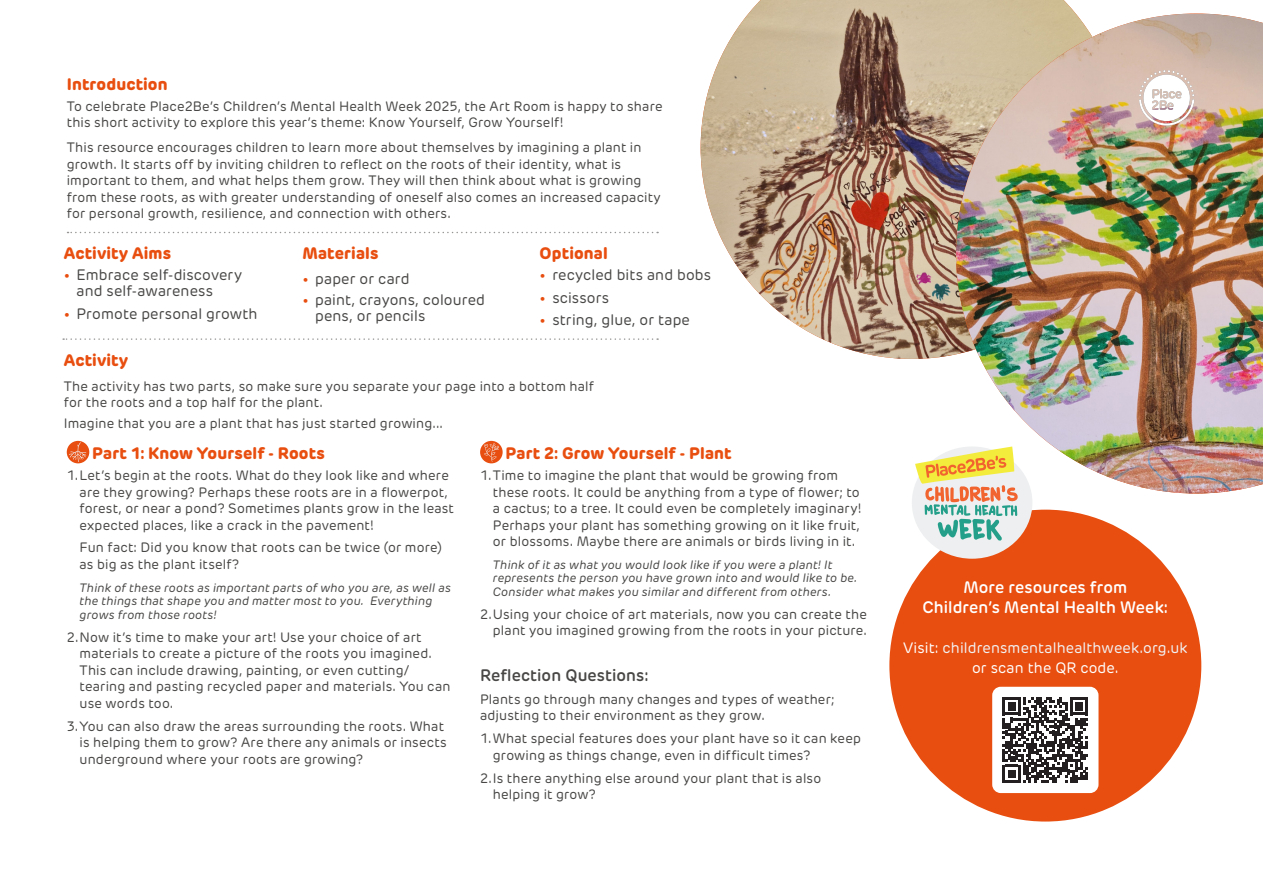
<style>
.page{position:relative;width:1263px;height:893px;background:#fff}
.page>*{position:absolute;margin:0;border:0;box-sizing:border-box;transform-origin:0 0}
.Subhead_2{font:800 16.5px "New Rubrik";letter-spacing:.005em;color:#e84e0f}
.BULLETS{font:600 16.5px "New Rubrik";letter-spacing:.005em;color:#fff}
.BULLETS-2{font:600 16.5px "New Rubrik";letter-spacing:.005em;color:#484746}
.Subhead_2-2{font:15px/16.5px "New Rubrik";letter-spacing:.01em;color:#484746}
.BULLETS-3{font:15px "New Rubrik";letter-spacing:.01em;color:#f2f2f4}
.BULLETS-4{font:15px "New Rubrik";letter-spacing:.01em;color:#fff}
.BODY_COPY{font:13.5px/16.5px "New Rubrik";letter-spacing:.015em;color:#484746}
.BULLETS-5{font:13.5px/16.5px "New Rubrik";letter-spacing:.015em;color:#484746}
.Subhead_2-3{font:13.5px/16.5px "New Rubrik";letter-spacing:.015em;color:#484746}
.BULLETS-6{font:italic 12px/13.5px "New Rubrik";letter-spacing:.015em;color:#484746}
.s1{color:#e84e0f}
.s2{color:#fff}
</style>
<div class="page">
<svg style="left:63px;top:338px;width:595px;height:2px"></svg>
<svg style="left:68px;top:232px;width:590px;height:1px"></svg>
<div style="left:889px;top:510px;width:312px;height:311px;background:#e84e0f;border-radius:50%"></div>
<div style="left:992px;top:687px;width:106px;height:106px;background:#fff;border-radius:9px"></div>
<svg style="left:1002px;top:697px;width:86px;height:86px"></svg>
<img style="left:701px;top:0;width:375px;height:359px">
<img style="left:956px;top:14px;width:307px;height:479px">
<div style="left:912px;top:446px;width:120px;height:113px;background:#edeff0;border-radius:50%"></div>
<svg style="left:915px;top:446px;width:103px;height:96px"></svg>
<svg style="left:67px;top:441px;width:22px;height:22px"></svg>
<div style="left:480px;top:441px;width:23px;height:22px;background:#e84e0f;border-radius:50%"></div>
<svg style="left:69px;top:442px;width:17px;height:20px"></svg>
<svg style="left:484px;top:443px;width:15px;height:19px"></svg>
<svg style="left:1139px;top:70px;width:55px;height:56px"></svg>
<p class="Subhead_2" style="left:67px;top:73px;width:102px">Introduction</p>
<p class="BODY_COPY" style="left:67px;top:97px;width:597px">To celebrate Place2Be’s Children’s Mental Health Week 2025, the Art Room is happy to share this short activity to explore this year’s theme: Know Yourself, Grow Yourself!</p>
<p class="BODY_COPY" style="left:67px;top:139px;width:595px">This resource encourages children to learn more about themselves by imagining a plant in growth. It starts off by inviting children to reflect on the roots of their identity, what is important to them, and what helps them grow. They will then think about what is growing from these roots, as with greater understanding of oneself also comes an increased capacity for personal growth, resilience, and connection with others.</p>
<p class="Subhead_2" style="left:302px;top:243px;width:78px">Materials</p>
<p class="Subhead_2-2" style="left:302px;top:270px;width:109px"><span class="s1">•</span> paper or card</p>
<p class="Subhead_2-2" style="left:315px;top:291px;width:171px;text-indent:-13px"><span class="s1">•</span> paint, crayons, coloured pens, or pencils</p>
<p class="Subhead_2" style="left:64px;top:243px;width:109px">Activity Aims</p>
<p class="Subhead_2-2" style="left:77px;top:266px;width:167px;text-indent:-13px"><span class="s1">•</span> Embrace self-discovery and self-awareness</p>
<p class="Subhead_2-2" style="left:64px;top:306px;width:195px"><span class="s1">•</span> Promote personal growth</p>
<p class="Subhead_2" style="left:64px;top:349px;width:66px">Activity</p>
<p class="Subhead_2-3" style="left:64px;top:378px;width:532px">The activity has two parts, so make sure you separate your page into a bottom half for the roots and a top half for the plant.</p>
<p class="BULLETS-5" style="left:64px;top:415px;width:381px">Imagine that you are a plant that has just started growing...</p>
<p class="Subhead_2" style="left:540px;top:243px;width:70px">Optional</p>
<p class="Subhead_2-2" style="left:540px;top:266px;width:173px"><span class="s1">•</span> recycled bits and bobs</p>
<p class="Subhead_2-2" style="left:540px;top:289px;width:71px"><span class="s1">•</span> scissors</p>
<p class="Subhead_2-2" style="left:540px;top:312px;width:152px"><span class="s1">•</span> string, glue, or tape</p>
<p class="Subhead_2" style="left:92px;top:443px;width:234px">Part 1: Know Yourself - Roots</p>
<p class="BODY_COPY" style="left:80px;top:467px;width:376px;text-indent:-13px">1.Let’s begin at the roots. What do they look like and where are they growing? Perhaps these roots are in a flowerpot, forest, or near a pond? Sometimes plants grow in the least expected places, like a crack in the pavement!</p>
<p class="BULLETS-5" style="left:80px;top:539px;width:364px">Fun fact: Did you know that roots can be twice (or more) as big as the plant itself?</p>
<p class="BULLETS-6" style="left:80px;top:581px;width:373px">Think of these roots as important parts of who you are, as well as the things that shape you and matter most to you. Everything grows from those roots!</p>
<p class="BODY_COPY" style="left:80px;top:629px;width:372px;text-indent:-13px">2.Now it’s time to make your art! Use your choice of art materials to create a picture of the roots you imagined.<br>This can include drawing, painting, or even cutting/ tearing and pasting recycled paper and materials. You can use words too.</p>
<p class="BODY_COPY" style="left:80px;top:718px;width:369px;text-indent:-13px">3.You can also draw the areas surrounding the roots. What is helping them to grow? Are there any animals or insects underground where your roots are growing?</p>
<p class="Subhead_2" style="left:506px;top:443px;width:227px">Part 2: Grow Yourself - Plant</p>
<p class="BODY_COPY" style="left:493px;top:467px;width:370px;text-indent:-13px">1.Time to imagine the plant that would be growing from these roots. It could be anything from a type of flower; to a cactus; to a tree. It could even be completely imaginary!<br>Perhaps your plant has something growing on it like fruit, or blossoms. Maybe there are animals or birds living in it.</p>
<p class="BULLETS-6" style="left:493px;top:558px;width:366px">Think of it as what you would look like if you were a plant! It represents the person you have grown into and would like to be.<br>Consider what makes you similar and different from others.</p>
<p class="BODY_COPY" style="left:480px;top:606px;width:388px;text-align:right">2.Using your choice of art materials, now you can create the plant you imagined growing from the roots in your picture.</p>
<p class="BULLETS-2" style="left:480px;top:665px;width:170px">Reflection Questions:</p>
<p class="BULLETS-5" style="left:480px;top:691px;width:356px">Plants go through many changes and types of weather; adjusting to their environment as they grow.</p>
<p class="BODY_COPY" style="left:493px;top:730px;width:370px;text-indent:-13px">1.What special features does your plant have so it can keep growing as things change, even in difficult times?</p>
<p class="BODY_COPY" style="left:493px;top:770px;width:330px;text-indent:-13px">2.Is there anything else around your plant that is also helping it grow?</p>
<p class="BULLETS" style="left:963px;top:577px;width:165px">More resources from</p>
<p class="BULLETS" style="left:922px;top:597px;width:247px">Children’s Mental Health Week:</p>
<p class="BULLETS-3" style="left:903px;top:638px;width:286px"><span class="s2">Visit:</span> childrensmentalhealthweek.org.uk</p>
<p class="BULLETS-4" style="left:972px;top:658px;width:148px">or scan the QR code.</p>
</div>
